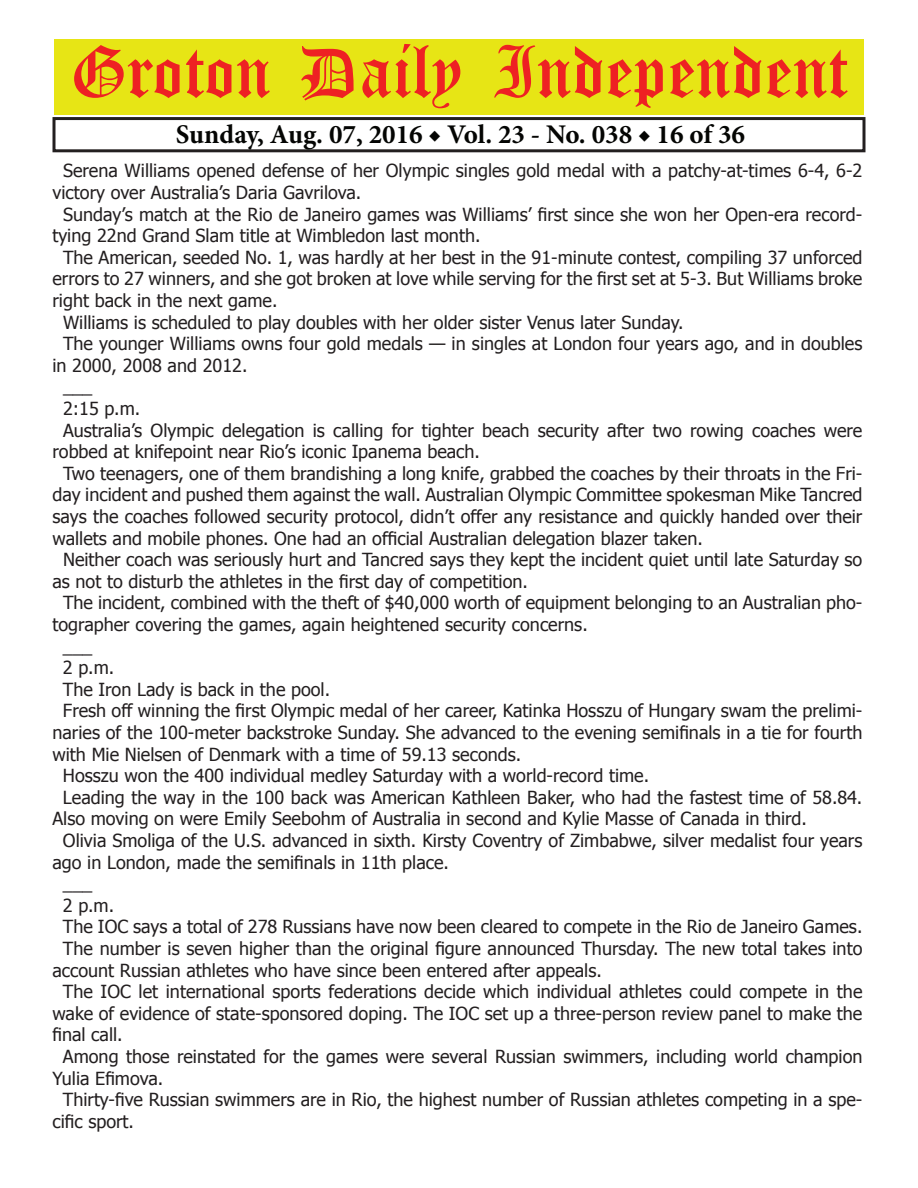
<style>
.page{position:relative;width:918px;height:1188px;background:#fff}
.page>*{position:absolute;margin:0;border:0;box-sizing:border-box;transform-origin:0 0}
.t1{font:54px "Old English Five";color:#ee2123}
.t2{font:700 27px "Minion Pro";color:#040503}
.t3{font:18px "Tahoma";color:#231f20}
</style>
<div class="page">
<div style="left:52px;top:117px;width:814px;height:35px;border:3px solid #231f20"></div>
<div style="left:54px;top:40px;width:810px;height:75px;background:#e7e515"></div>
<h1 class="t1" style="left:70px;top:47px;width:779px">Groton Daily Independent</h1>
<h2 class="t2" style="left:176px;top:116px;width:571px">Sunday, Aug. 07, 2016 ◆ Vol. 23 - No. 038 ◆ 16 of 36</h2>
<p class="t3" style="left:63px;top:159px;width:801px">Serena Williams opened defense of her Olympic singles gold medal with a patchy-at-times 6-4, 6-2</p>
<p class="t3" style="left:53px;top:180px;width:310px">victory over Australia’s Daria Gavrilova.</p>
<p class="t3" style="left:63px;top:202px;width:801px">Sunday’s match at the Rio de Janeiro games was Williams’ first since she won her Open-era record-</p>
<p class="t3" style="left:53px;top:224px;width:430px">tying 22nd Grand Slam title at Wimbledon last month.</p>
<p class="t3" style="left:63px;top:245px;width:801px">The American, seeded No. 1, was hardly at her best in the 91-minute contest, compiling 37 unforced</p>
<p class="t3" style="left:53px;top:267px;width:811px">errors to 27 winners, and she got broken at love while serving for the first set at 5-3. But Williams broke</p>
<p class="t3" style="left:53px;top:288px;width:227px">right back in the next game.</p>
<p class="t3" style="left:63px;top:310px;width:622px">Williams is scheduled to play doubles with her older sister Venus later Sunday.</p>
<p class="t3" style="left:63px;top:332px;width:801px">The younger Williams owns four gold medals — in singles at London four years ago, and in doubles</p>
<p class="t3" style="left:53px;top:353px;width:196px">in 2000, 2008 and 2012.</p>
<p class="t3" style="left:63px;top:375px;width:31px">___</p>
<p class="t3" style="left:63px;top:396px;width:79px">2:15 p.m.</p>
<p class="t3" style="left:63px;top:418px;width:801px">Australia’s Olympic delegation is calling for tighter beach security after two rowing coaches were</p>
<p class="t3" style="left:53px;top:440px;width:429px">robbed at knifepoint near Rio’s iconic Ipanema beach.</p>
<p class="t3" style="left:63px;top:461px;width:801px">Two teenagers, one of them brandishing a long knife, grabbed the coaches by their throats in the Fri-</p>
<p class="t3" style="left:53px;top:483px;width:811px">day incident and pushed them against the wall. Australian Olympic Committee spokesman Mike Tancred</p>
<p class="t3" style="left:53px;top:504px;width:811px">says the coaches followed security protocol, didn’t offer any resistance and quickly handed over their</p>
<p class="t3" style="left:53px;top:526px;width:652px">wallets and mobile phones. One had an official Australian delegation blazer taken.</p>
<p class="t3" style="left:63px;top:548px;width:801px">Neither coach was seriously hurt and Tancred says they kept the incident quiet until late Saturday so</p>
<p class="t3" style="left:53px;top:569px;width:477px">as not to disturb the athletes in the first day of competition.</p>
<p class="t3" style="left:63px;top:591px;width:801px">The incident, combined with the theft of $40,000 worth of equipment belonging to an Australian pho-</p>
<p class="t3" style="left:52px;top:612px;width:537px">tographer covering the games, again heightened security concerns.</p>
<p class="t3" style="left:63px;top:634px;width:31px">___</p>
<p class="t3" style="left:63px;top:656px;width:53px">2 p.m.</p>
<p class="t3" style="left:63px;top:677px;width:269px">The Iron Lady is back in the pool.</p>
<p class="t3" style="left:63px;top:699px;width:801px">Fresh off winning the first Olympic medal of her career, Katinka Hosszu of Hungary swam the prelimi-</p>
<p class="t3" style="left:52px;top:720px;width:811px">naries of the 100-meter backstroke Sunday. She advanced to the evening semifinals in a tie for fourth</p>
<p class="t3" style="left:52px;top:742px;width:470px">with Mie Nielsen of Denmark with a time of 59.13 seconds.</p>
<p class="t3" style="left:63px;top:764px;width:588px">Hosszu won the 400 individual medley Saturday with a world-record time.</p>
<p class="t3" style="left:63px;top:785px;width:801px">Leading the way in the 100 back was American Kathleen Baker, who had the fastest time of 58.84.</p>
<p class="t3" style="left:52px;top:807px;width:756px">Also moving on were Emily Seebohm of Australia in second and Kylie Masse of Canada in third.</p>
<p class="t3" style="left:63px;top:828px;width:801px">Olivia Smoliga of the U.S. advanced in sixth. Kirsty Coventry of Zimbabwe, silver medalist four years</p>
<p class="t3" style="left:52px;top:850px;width:398px">ago in London, made the semifinals in 11th place.</p>
<p class="t3" style="left:63px;top:872px;width:31px">___</p>
<p class="t3" style="left:63px;top:893px;width:53px">2 p.m.</p>
<p class="t3" style="left:63px;top:915px;width:801px">The IOC says a total of 278 Russians have now been cleared to compete in the Rio de Janeiro Games.</p>
<p class="t3" style="left:63px;top:936px;width:801px">The number is seven higher than the original figure announced Thursday. The new total takes into</p>
<p class="t3" style="left:52px;top:958px;width:551px">account Russian athletes who have since been entered after appeals.</p>
<p class="t3" style="left:63px;top:980px;width:801px">The IOC let international sports federations decide which individual athletes could compete in the</p>
<p class="t3" style="left:52px;top:1001px;width:811px">wake of evidence of state-sponsored doping. The IOC set up a three-person review panel to make the</p>
<p class="t3" style="left:52px;top:1023px;width:72px">final call.</p>
<p class="t3" style="left:63px;top:1044px;width:801px">Among those reinstated for the games were several Russian swimmers, including world champion</p>
<p class="t3" style="left:52px;top:1066px;width:112px">Yulia Efimova.</p>
<p class="t3" style="left:63px;top:1088px;width:801px">Thirty-five Russian swimmers are in Rio, the highest number of Russian athletes competing in a spe-</p>
<p class="t3" style="left:52px;top:1109px;width:83px">cific sport.</p>
</div>
